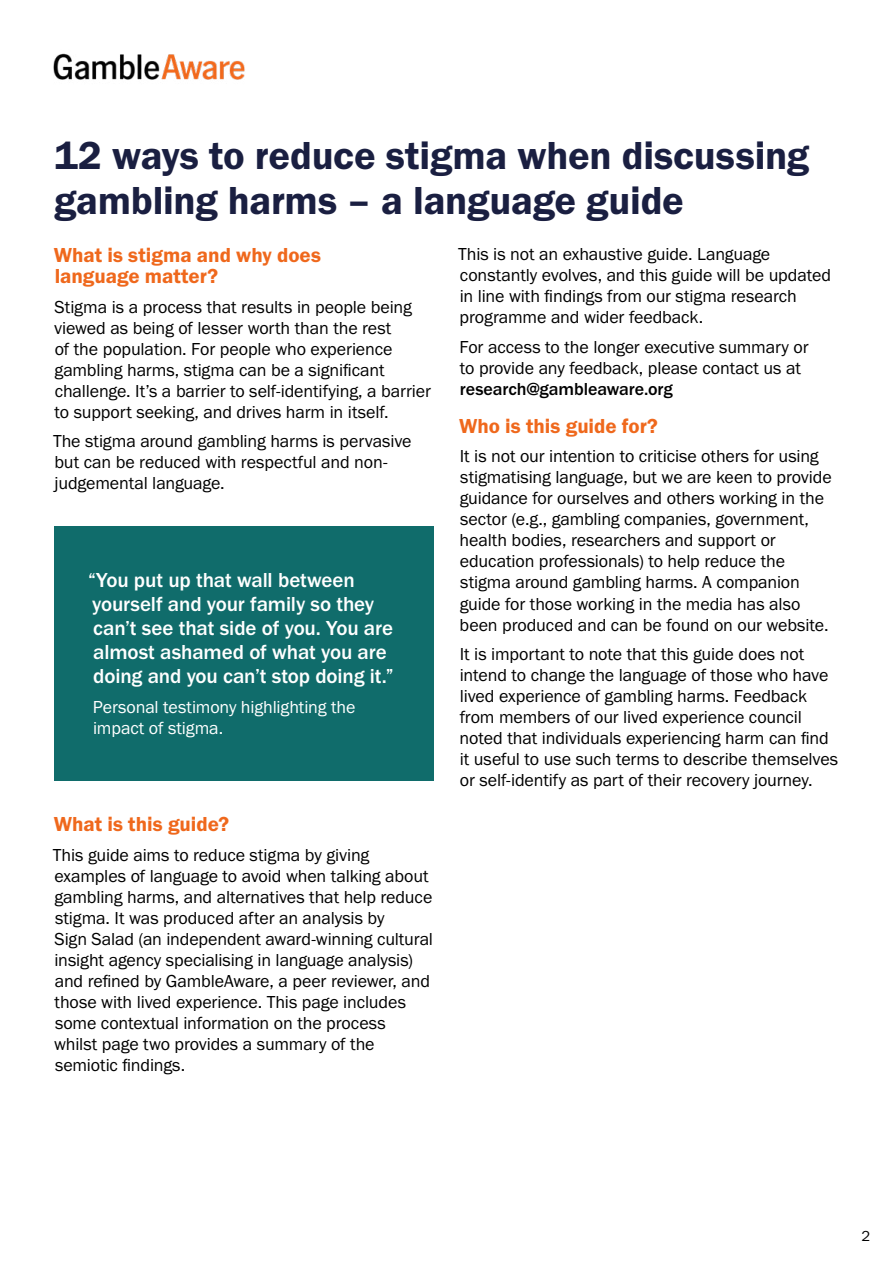
<style>
.page{position:relative;width:893px;height:1263px;background:#fff}
.page>*{position:absolute;margin:0;border:0;box-sizing:border-box;transform-origin:0 0}
.t1{font:40.5px/45px "Franklin Gothic URW Dem";letter-spacing:-.005em;color:#1a1f41}
.t2{font:500 21px/24px "Franklin Gothic URW";letter-spacing:-.005em;color:#fff}
.t3{font:21px/21px "Franklin Gothic URW Dem";color:#ef681c}
.t4{font:18px/21px "Franklin Gothic URW Boo";letter-spacing:-.005em;color:#000}
.t5{font:18px/21px "Franklin Gothic URW Boo";letter-spacing:-.005em;color:#fff}
.t6{font:500 18px "Franklin Gothic URW";letter-spacing:-.005em;color:#000}
.t7{font:15px "Franklin Gothic URW Boo";color:#000}
</style>
<div class="page">
<img style="left:53px;top:53px;width:192px;height:27px">
<div style="left:54px;top:526px;width:379px;height:255px;background:#106c6b"></div>
<h1 class="t1" style="left:54px;top:133px;width:757px">12 ways to reduce stigma when discussing gambling harms – a language guide</h1>
<p class="t3" style="left:54px;top:245px;width:269px">What is stigma and why does language matter?</p>
<p class="t4" style="left:54px;top:296px;width:378px">Stigma is a process that results in people being viewed as being of lesser worth than the rest<br>of the population. For people who experience gambling harms, stigma can be a significant challenge. It’s a barrier to self-identifying, a barrier to support seeking, and drives harm in itself.</p>
<p class="t4" style="left:53px;top:431px;width:360px">The stigma around gambling harms is pervasive but can be reduced with respectful and non&shy;judgemental language.</p>
<p class="t2" style="left:88px;top:568px;width:307px">“You put up that wall between yourself and your family so they can’t see that side of you. You are almost ashamed of what you are doing and you can’t stop doing it.”</p>
<p class="t5" style="left:93px;top:696px;width:264px">Personal testimony highlighting the impact of stigma.</p>
<p class="t3" style="left:54px;top:813px;width:177px">What is this guide?</p>
<p class="t4" style="left:53px;top:844px;width:382px">This guide aims to reduce stigma by giving examples of language to avoid when talking about gambling harms, and alternatives that help reduce stigma. It was produced after an analysis by<br>Sign Salad (an independent award-winning cultural insight agency specialising in language analysis) and refined by GambleAware, a peer reviewer, and those with lived experience. This page includes some contextual information on the process<br>whilst page two provides a summary of the semiotic findings.</p>
<p class="t4" style="left:458px;top:244px;width:374px">This is not an exhaustive guide. Language constantly evolves, and this guide will be updated in line with findings from our stigma research programme and wider feedback.</p>
<p class="t4" style="left:460px;top:336px;width:351px">For access to the longer executive summary or to provide any feedback, please contact us at</p>
<p class="t6" style="left:460px;top:378px;width:215px">research@gambleaware.org</p>
<p class="t3" style="left:459px;top:415px;width:200px">Who is this guide for?</p>
<p class="t4" style="left:460px;top:446px;width:374px">It is not our intention to criticise others for using stigmatising language, but we are keen to provide guidance for ourselves and others working in the sector (e.g., gambling companies, government, health bodies, researchers and support or education professionals) to help reduce the stigma around gambling harms. A companion guide for those working in the media has also been produced and can be found on our website.</p>
<p class="t4" style="left:460px;top:643px;width:380px">It is important to note that this guide does not intend to change the language of those who have lived experience of gambling harms. Feedback from members of our lived experience council noted that individuals experiencing harm can find it useful to use such terms to describe themselves or self-identify as part of their recovery journey.</p>
<p class="t7" style="left:862px;top:1227px;width:10px">2</p>
</div>
